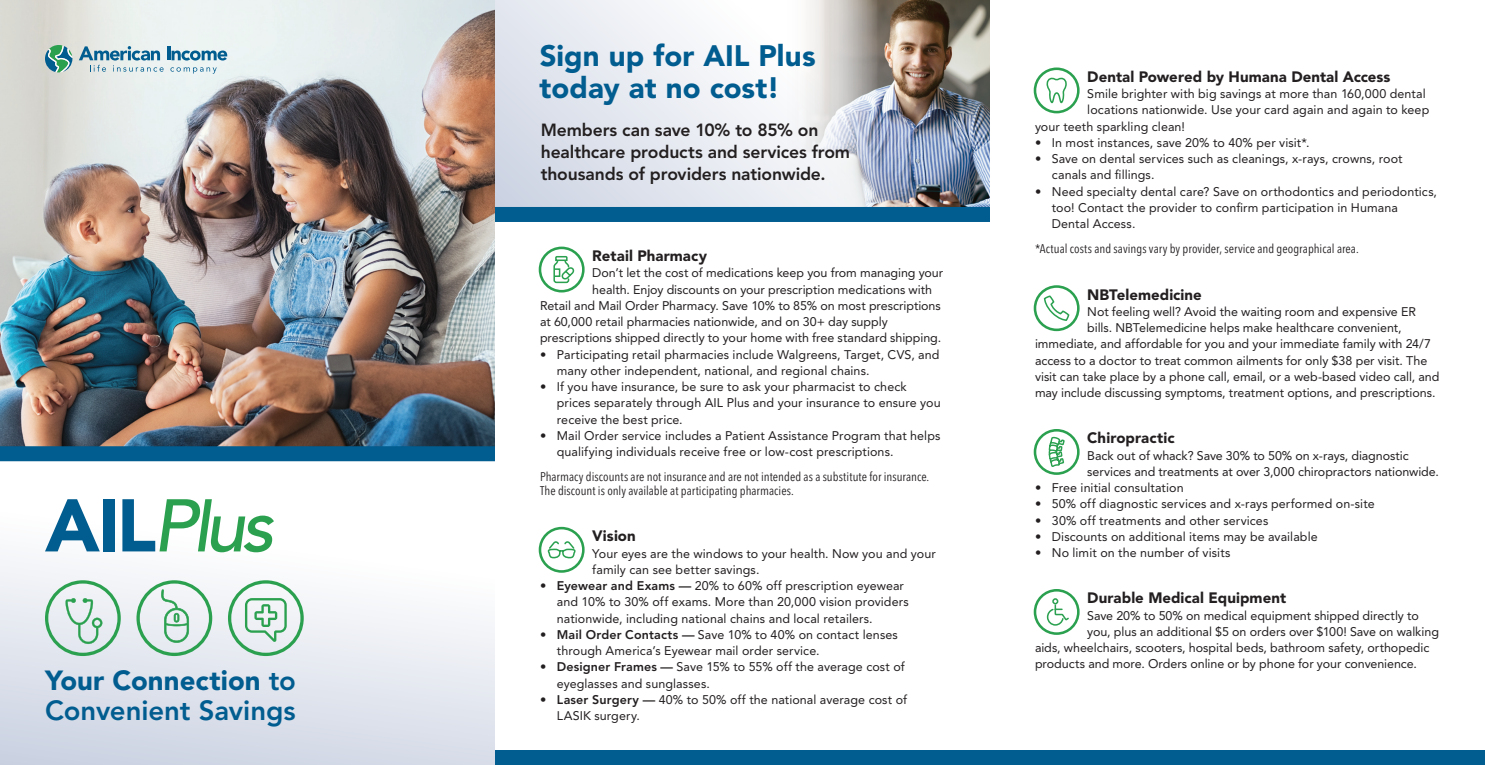
<style>
.page{position:relative;width:1485px;height:765px;background:#fff}
.page>*{position:absolute;margin:0;border:0;box-sizing:border-box;transform-origin:0 0}
.t1{font:900 29.38px/32.2px "Avenir LT Pro";letter-spacing:.005em;color:#015c8f}
.t2{font:800 27.5px/30px "Avenir LT Pro";color:#015c8f}
.t3{font:800 17.5px/21.9px "Avenir LT Pro";letter-spacing:-.005em;color:#231f20}
.t4{font:900 15px "Avenir LT Pro";letter-spacing:.005em;color:#231f20}
.t5{font:12.5px/16.2px "Avenir LT Pro";color:#231f20}
.t6{font:condensed 12.5px/13.8px "Avenir Next LT Pro";letter-spacing:.005em;color:#231f20}
.s1{font-weight:900}
.s2{font-weight:800}
</style>
<div class="page">
<img style="left:0;top:0;width:495px;height:446px">
<div style="left:0;top:454px;width:495px;height:311px;background:linear-gradient(to bottom,#fff,#d4dae6)"></div>
<div style="left:0;top:446px;width:495px;height:15px;background:#015c8f"></div>
<hr style="left:167px;top:46px;width:3px;height:14px;background:#015c8f">
<svg style="left:172px;top:50px;width:55px;height:11px"></svg>
<svg style="left:79px;top:46px;width:85px;height:26px;background:#abc6d1"></svg>
<svg style="left:170px;top:67px;width:47px;height:7px"></svg>
<svg style="left:45px;top:45px;width:27px;height:27px"></svg>
<svg style="left:45px;top:499px;width:55px;height:52px"></svg>
<div style="left:103px;top:499px;width:11px;height:52px;background:#015c8f"></div>
<svg style="left:122px;top:499px;width:152px;height:53px"></svg>
<svg style="left:228px;top:580px;width:76px;height:76px"></svg>
<svg style="left:136px;top:580px;width:76px;height:76px"></svg>
<svg style="left:45px;top:580px;width:76px;height:76px"></svg>
<svg style="left:495px;top:0;width:284px;height:207px;fill:#e7eaf1"></svg>
<img style="left:779px;top:0;width:211px;height:207px">
<svg style="left:553px;top:256px;width:22px;height:28px"></svg>
<div style="left:539px;top:247px;width:46px;height:46px;border:3px solid #2ba150;border-radius:50%"></div>
<div style="left:539px;top:527px;width:46px;height:46px;border:3px solid #2ba150;border-radius:50%"></div>
<svg style="left:547px;top:541px;width:29px;height:18px"></svg>
<div style="left:495px;top:207px;width:495px;height:15px;background:#015c8f"></div>
<div style="left:1034px;top:67px;width:46px;height:46px;border:3px solid #2ba150;border-radius:50%"></div>
<svg style="left:1046px;top:77px;width:21px;height:27px"></svg>
<div style="left:1034px;top:285px;width:46px;height:46px;border:3px solid #2ba150;border-radius:50%"></div>
<svg style="left:1043px;top:295px;width:27px;height:26px"></svg>
<div style="left:1034px;top:429px;width:46px;height:46px;border:3px solid #2ba150;border-radius:50%"></div>
<svg style="left:1047px;top:429px;width:19px;height:46px"></svg>
<div style="left:1034px;top:589px;width:46px;height:46px;border:3px solid #2ba150;border-radius:50%"></div>
<svg style="left:1046px;top:598px;width:23px;height:28px"></svg>
<div style="left:495px;top:750px;width:990px;height:15px;background:#015c8f"></div>
<h2 class="t2" style="left:45px;top:666px;width:252px"><span class="s1">Your Connection</span> to<br>Convenient Savings</h2>
<h1 class="t1" style="left:539px;top:40px;width:278px">Sign up for AIL Plus today at no cost!</h1>
<h3 class="t3" style="left:541px;top:119px;width:311px">Members can save 10% to 85% on healthcare products and services from thousands of providers nationwide.</h3>
<p class="t4" style="left:592px;top:247px;width:116px">Retail Pharmacy</p>
<p class="t5" style="left:592px;top:265px;width:352px">Don’t let the cost of medications keep you from managing your</p>
<p class="t5" style="left:592px;top:281px;width:341px">health. Enjoy discounts on your prescription medications with</p>
<p class="t5" style="left:540px;top:297px;width:402px">Retail and Mail Order Pharmacy. Save 10% to 85% on most prescriptions</p>
<p class="t5" style="left:540px;top:313px;width:349px">at 60,000 retail pharmacies nationwide, and on 30+ day supply</p>
<p class="t5" style="left:540px;top:330px;width:403px">prescriptions shipped directly to your home with free standard shipping.</p>
<p class="t5" style="left:557px;top:346px;width:384px;text-indent:-17px">• Participating retail pharmacies include Walgreens, Target, CVS, and many other independent, national, and regional chains.</p>
<p class="t5" style="left:557px;top:378px;width:385px;text-indent:-17px">• If you have insurance, be sure to ask your pharmacist to check prices separately through AIL Plus and your insurance to ensure you receive the best price.</p>
<p class="t5" style="left:557px;top:427px;width:385px;text-indent:-17px">• Mail Order service includes a Patient Assistance Program that helps qualifying individuals receive free or low-cost prescriptions.</p>
<p class="t6" style="left:540px;top:470px;width:391px">Pharmacy discounts are not insurance and are not intended as a substitute for insurance.<br>The discount is only available at participating pharmacies.</p>
<p class="t4" style="left:592px;top:527px;width:45px">Vision</p>
<p class="t5" style="left:592px;top:545px;width:345px">Your eyes are the windows to your health. Now you and your family can see better savings.</p>
<p class="t5" style="left:557px;top:577px;width:353px;text-indent:-17px"><span class="s2">• Eyewear and Exams —</span> 20% to 60% off prescription eyewear and 10% to 30% off exams. More than 20,000 vision providers nationwide, including national chains and local retailers.</p>
<p class="t5" style="left:557px;top:626px;width:343px;text-indent:-17px"><span class="s2">• Mail Order Contacts —</span> Save 10% to 40% on contact lenses through America’s Eyewear mail order service.</p>
<p class="t5" style="left:557px;top:659px;width:349px;text-indent:-17px"><span class="s2">• Designer Frames —</span> Save 15% to 55% off the average cost of eyeglasses and sunglasses.</p>
<p class="t5" style="left:557px;top:691px;width:352px;text-indent:-17px"><span class="s2">• Laser Surgery —</span> 40% to 50% off the national average cost of<br>LASIK surgery.</p>
<p class="t4" style="left:1087px;top:68px;width:305px">Dental Powered by Humana Dental Access</p>
<p class="t5" style="left:1087px;top:86px;width:340px">Smile brighter with big savings at more than 160,000 dental</p>
<p class="t5" style="left:1087px;top:102px;width:344px">locations nationwide. Use your card again and again to keep</p>
<p class="t5" style="left:1035px;top:118px;width:152px">your teeth sparkling clean!</p>
<p class="t5" style="left:1035px;top:134px;width:276px">• In most instances, save 20% to 40% per visit*.</p>
<p class="t5" style="left:1052px;top:151px;width:352px;text-indent:-17px">• Save on dental services such as cleanings, x-rays, crowns, root canals and fillings.</p>
<p class="t5" style="left:1052px;top:183px;width:387px;text-indent:-17px">• Need specialty dental care? Save on orthodontics and periodontics, too! Contact the provider to confirm participation in Humana<br>Dental Access.</p>
<p class="t6" style="left:1035px;top:242px;width:325px">*Actual costs and savings vary by provider, service and geographical area.</p>
<p class="t4" style="left:1087px;top:285px;width:116px">NBTelemedicine</p>
<p class="t5" style="left:1087px;top:303px;width:330px">Not feeling well? Avoid the waiting room and expensive ER</p>
<p class="t5" style="left:1087px;top:320px;width:316px">bills. NBTelemedicine helps make healthcare convenient,</p>
<p class="t5" style="left:1035px;top:336px;width:397px">immediate, and affordable for you and your immediate family with 24/7</p>
<p class="t5" style="left:1035px;top:352px;width:394px">access to a doctor to treat common ailments for only $38 per visit. The</p>
<p class="t5" style="left:1035px;top:368px;width:406px">visit can take place by a phone call, email, or a web-based video call, and</p>
<p class="t5" style="left:1035px;top:385px;width:402px">may include discussing symptoms, treatment options, and prescriptions.</p>
<p class="t4" style="left:1087px;top:429px;width:89px">Chiropractic</p>
<p class="t5" style="left:1087px;top:447px;width:353px">Back out of whack? Save 30% to 50% on x-rays, diagnostic services and treatments at over 3,000 chiropractors nationwide.</p>
<p class="t5" style="left:1035px;top:480px;width:150px">• Free initial consultation</p>
<p class="t5" style="left:1035px;top:496px;width:341px">• 50% off diagnostic services and x-rays performed on-site</p>
<p class="t5" style="left:1035px;top:512px;width:235px">• 30% off treatments and other services</p>
<p class="t5" style="left:1035px;top:528px;width:284px">• Discounts on additional items may be available</p>
<p class="t5" style="left:1035px;top:545px;width:197px">• No limit on the number of visits</p>
<p class="t4" style="left:1087px;top:589px;width:200px">Durable Medical Equipment</p>
<p class="t5" style="left:1087px;top:607px;width:333px">Save 20% to 50% on medical equipment shipped directly to</p>
<p class="t5" style="left:1087px;top:623px;width:353px">you, plus an additional $5 on orders over $100! Save on walking</p>
<p class="t5" style="left:1035px;top:640px;width:396px">aids, wheelchairs, scooters, hospital beds, bathroom safety, orthopedic</p>
<p class="t5" style="left:1035px;top:656px;width:384px">products and more. Orders online or by phone for your convenience.</p>
</div>
